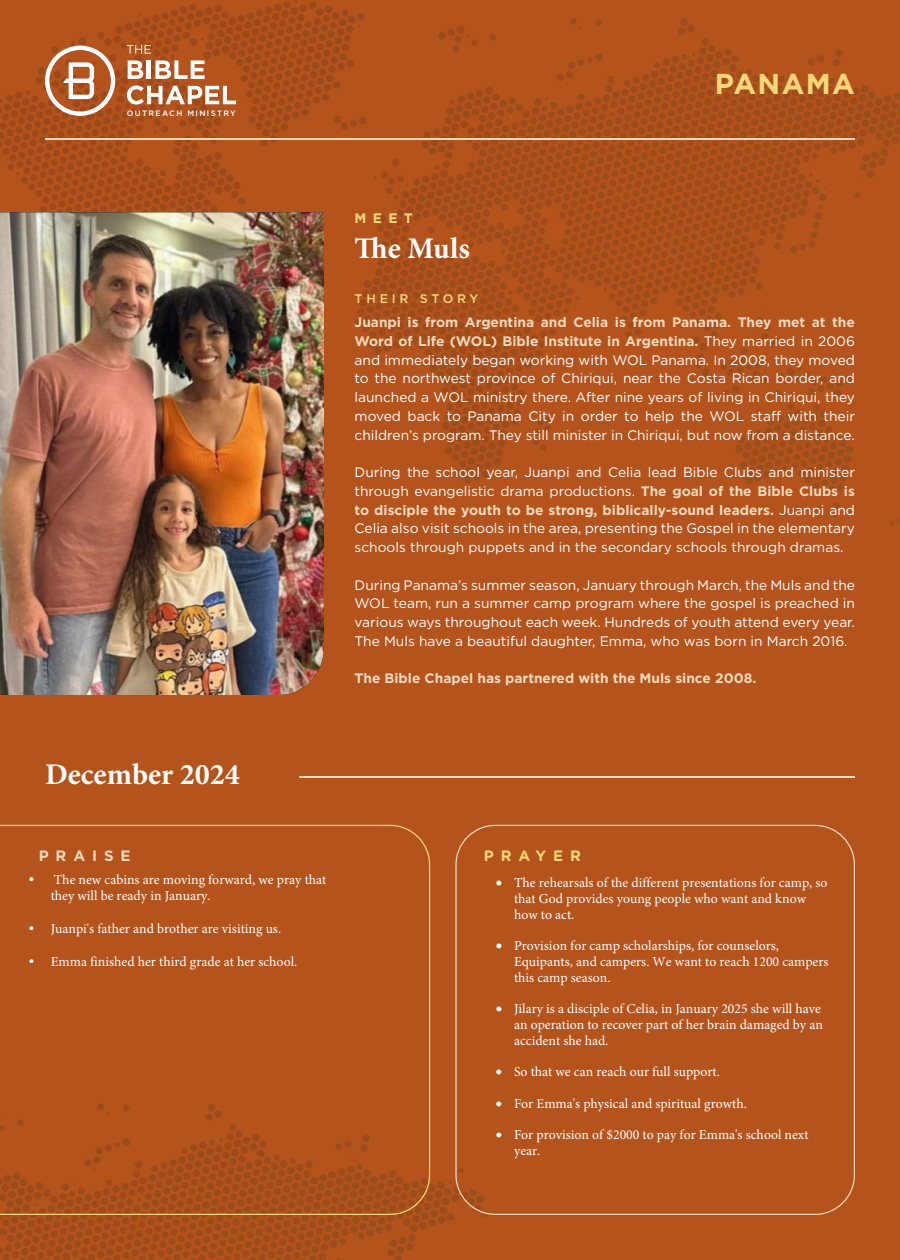
<style>
.page{position:relative;width:900px;height:1260px;background:#b5531d}
.page>*{position:absolute;margin:0;border:0;box-sizing:border-box;transform-origin:0 0}
.t1{font:700 30px "Minion Pro";color:#fff}
.t2{font:700 28.75px "Gotham";letter-spacing:.05em;color:#fad67a}
.t3{font:700 15px "Gotham";letter-spacing:.46em;color:#f5d8bb}
.t4{font:700 15px "Gotham";letter-spacing:.46em;color:#fad67a}
.t5{font:13.75px/18.8px "Gotham";color:#fff;text-align:justify}
.t6{font:13.75px/15.8px "Minion Pro";color:#fff}
.t7{font:700 13.75px "Gotham";color:#f5d8bb}
.t8{font:700 13.75px "Gotham";color:#fad67a}
.t9{font:500 12.5px "Gotham";letter-spacing:.3em;color:#fad67a}
.t10{font:500 7.88px "Gotham";letter-spacing:.175em;color:#fff}
.s1{font-weight:700;color:#f5d8bb}
.s2{font-family:"Gotham";font-weight:500}
</style>
<div class="page">
<img style="left:0;top:558px;width:324px;height:137px">
<img style="left:0;top:0;width:900px;height:558px">
<hr style="left:45px;top:138px;width:810px;height:2px;background:#f5d8bb">
<svg style="left:0;top:1101px;width:487px;height:159px"></svg>
<hr style="left:299px;top:776px;width:556px;height:2px;background:#f5d8bb">
<svg style="left:0;top:825px;width:430px;height:390px"></svg>
<p class="t10" style="left:127px;top:108px;width:111px">OUTREACH MINISTRY</p>
<h2 class="t2" style="left:715px;top:65px;width:142px">PANAMA</h2>
<p class="t8" style="left:355px;top:209px;width:60px">MEET</p>
<h1 class="t1" style="left:355px;top:228px;width:117px">The Muls</h1>
<p class="t9" style="left:355px;top:291px;width:125px">THEIR STORY</p>
<p class="t5" style="left:355px;top:313px;width:502px"><span class="s1">Juanpi is from Argentina and Celia is from Panama. They met at the Word of Life (WOL) Bible Institute in Argentina.</span> They married in 2006 and immediately began working with WOL Panama. In 2008, they moved to the northwest province of Chiriqui, near the Costa Rican border, and launched a WOL ministry there. After nine years of living in Chiriqui, they moved back to Panama City in order to help the WOL staff with their children’s program. They still minister in Chiriqui, but now from a distance.</p>
<p class="t5" style="left:355px;top:463px;width:502px">During the school year, Juanpi and Celia lead Bible Clubs and minister through evangelistic drama productions. <span class="s1">The goal of the Bible Clubs is to disciple the youth to be strong, biblically-sound leaders.</span> Juanpi and Celia also visit schools in the area, presenting the Gospel in the elementary schools through puppets and in the secondary schools through dramas.</p>
<p class="t5" style="left:355px;top:575px;width:502px">During Panama’s summer season, January through March, the Muls and the WOL team, run a summer camp program where the gospel is preached in various ways throughout each week. Hundreds of youth attend every year.<br>The Muls have a beautiful daughter, Emma, who was born in March 2016.</p>
<p class="t7" style="left:355px;top:669px;width:403px">The Bible Chapel has partnered with the Muls since 2008.</p>
<h1 class="t1" style="left:45px;top:753px;width:196px">December 2024</h1>
<p class="t3" style="left:39px;top:846px;width:93px">PRAISE</p>
<p class="t6" style="left:51px;top:871px;width:277px;line-height:16.5px;text-indent:-22px"><span class="s2">•</span> The new cabins are moving forward, we pray that they will be ready in January.</p>
<p class="t6" style="left:28px;top:921px;width:254px"><span class="s2">•</span> Juanpi's father and brother are visiting us.</p>
<p class="t6" style="left:28px;top:954px;width:271px"><span class="s2">•</span> Emma finished her third grade at her school.</p>
<p class="t4" style="left:484px;top:846px;width:99px">PRAYER</p>
<p class="t6" style="left:514px;top:875px;width:315px;text-indent:-18px">• The rehearsals of the different presentations for camp, so that God provides young people who want and know how to act.</p>
<p class="t6" style="left:514px;top:938px;width:316px;text-indent:-18px">• Provision for camp scholarships, for counselors,<br>Equipants, and campers. We want to reach 1200 campers this camp season.</p>
<p class="t6" style="left:514px;top:1001px;width:310px;text-indent:-18px">• Jilary is a disciple of Celia, in January 2025 she will have an operation to recover part of her brain damaged by an accident she had.</p>
<p class="t6" style="left:496px;top:1064px;width:226px">• So that we can reach our full support.</p>
<p class="t6" style="left:496px;top:1095px;width:253px">• For Emma's physical and spiritual growth.</p>
<p class="t6" style="left:514px;top:1127px;width:296px;text-indent:-18px">• For provision of $2000 to pay for Emma's school next year.</p>
</div>
